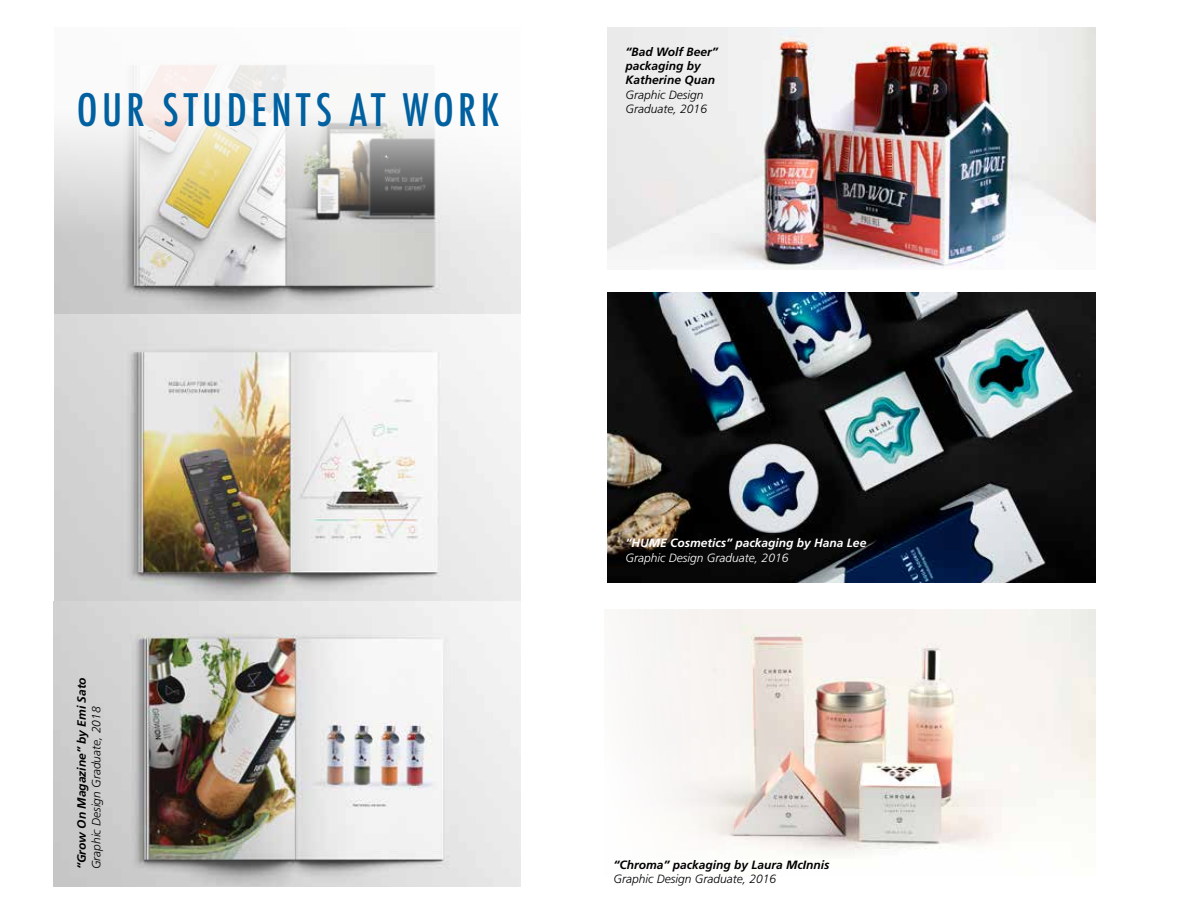
<style>
.page{position:relative;width:1188px;height:918px;background:#fff}
.page>*{position:absolute;margin:0;border:0;box-sizing:border-box;transform-origin:0 0}
.t1{font:500 condensed 43.5px "Futura";letter-spacing:.1em;color:#0060a0}
.t2{font:italic 700 12px/14.4px "Frutiger LT Std";color:#000}
.t3{font:italic 300 12px/14.4px "Frutiger LT Std";color:#000}
.t4{font:italic 700 12px "Frutiger LT Std";color:#fff}
.t5{font:italic 300 12px "Frutiger LT Std";color:#fff}
</style>
<div class="page">
<img style="left:54px;top:353px;width:466px;height:248px">
<img style="left:54px;top:601px;width:466px;height:285px">
<svg style="left:54px;top:65px;width:467px;height:288px"></svg>
<img style="left:607px;top:27px;width:489px;height:241px">
<img style="left:635px;top:610px;width:461px;height:246px">
<img style="left:607px;top:292px;width:489px;height:291px">
<h1 class="t1" style="left:77px;top:82px;width:424px">OUR STUDENTS AT WORK</h1>
<p class="t2" style="left:626px;top:44px;width:94px">“Bad Wolf Beer” packaging by<br>Katherine Quan</p>
<p class="t3" style="left:626px;top:88px;width:83px">Graphic Design<br>Graduate, 2016</p>
<p class="t2" style="left:75px;top:869px;width:194px;rotate:-90deg">“Grow On Magazine” by Emi Sato</p>
<p class="t3" style="left:89px;top:869px;width:164px;rotate:-90deg">Graphic Design Graduate, 2018</p>
<p class="t4" style="left:626px;top:536px;width:242px">“HUME Cosmetics” packaging by Hana Lee</p>
<p class="t5" style="left:626px;top:551px;width:164px">Graphic Design Graduate, 2016</p>
<p class="t2" style="left:614px;top:858px;width:218px">“Chroma” packaging by Laura McInnis</p>
<p class="t3" style="left:614px;top:872px;width:164px">Graphic Design Graduate, 2016</p>
</div>
